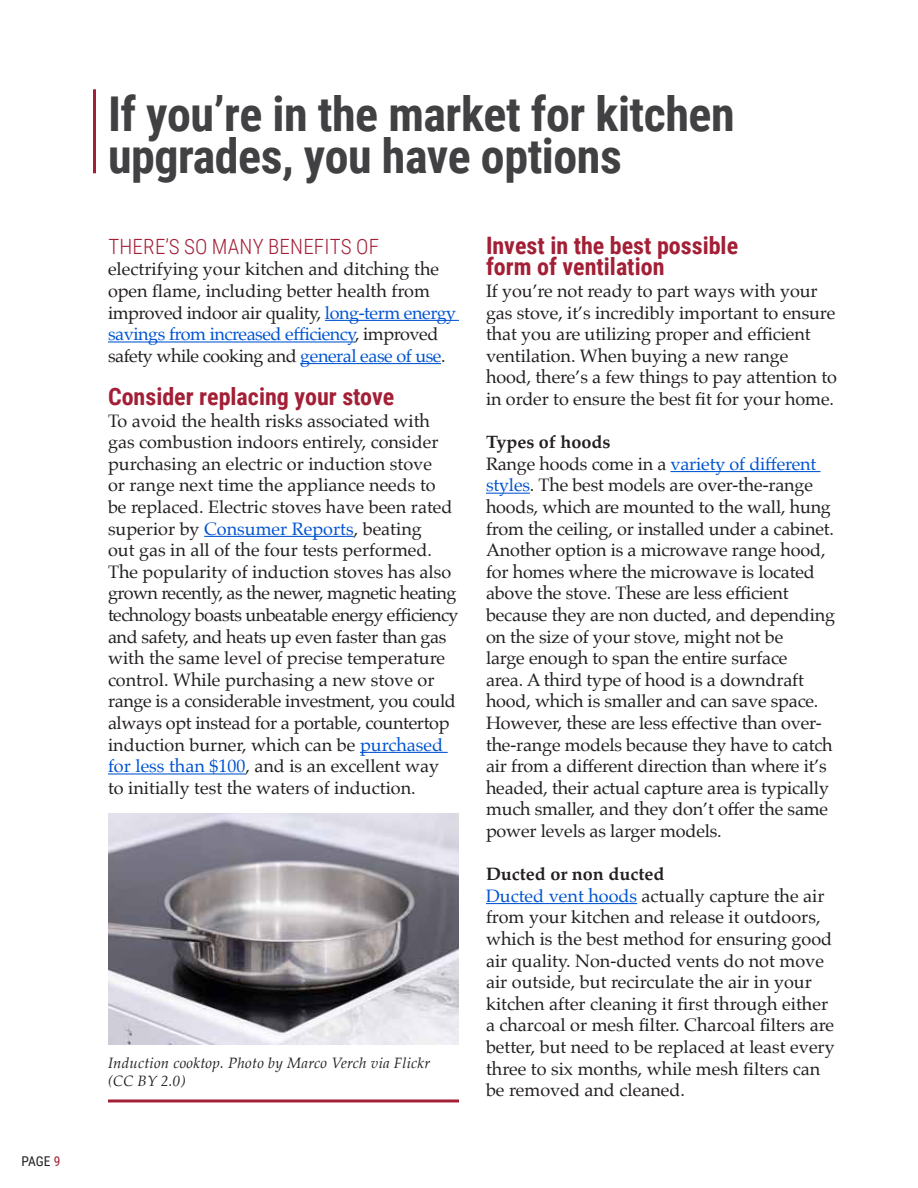
<style>
.page{position:relative;width:918px;height:1188px;background:#fff}
.page>*{position:absolute;margin:0;border:0;box-sizing:border-box;transform-origin:0 0}
.t1{font:700 48px/42px "Roboto Condensed";letter-spacing:-.01em;color:#414042}
.t2{font:700 24px/21.6px "Roboto Condensed";color:#a31f36}
.t3{font:300 21px "Roboto Condensed";letter-spacing:.01em;color:#a31f36}
.t4{font:18px/21.6px "Palatino";letter-spacing:-.005em;color:#231f20}
.t5{font:18px/21.6px "Palatino";letter-spacing:-.025em;color:#231f20}
.t6{font:italic 15px/18px "Palatino";letter-spacing:.015em;color:#231f20}
.t7{font:13.5px "Roboto Condensed";color:#231f20}
.s1{color:#a31f36}
.s2{color:#0054d1}
.s3{font-weight:700}
</style>
<div class="page">
<hr style="left:93px;top:89px;width:3px;height:84px;background:#a31f36">
<hr style="left:325px;top:320px;width:134px;height:1px;background:#0054d1">
<hr style="left:108px;top:341px;width:247px;height:2px;background:#0054d1">
<hr style="left:300px;top:363px;width:141px;height:1px;background:#0054d1">
<hr style="left:204px;top:536px;width:150px;height:1px;background:#0054d1">
<hr style="left:360px;top:752px;width:88px;height:1px;background:#0054d1">
<hr style="left:108px;top:773px;width:137px;height:2px;background:#0054d1">
<hr style="left:670px;top:471px;width:151px;height:1px;background:#0054d1">
<hr style="left:486px;top:493px;width:44px;height:1px;background:#0054d1">
<hr style="left:486px;top:903px;width:151px;height:1px;background:#0054d1">
<img style="left:108px;top:813px;width:351px;height:232px">
<hr style="left:108px;top:1099px;width:351px;height:3px;background:#a31f36">
<p class="t7" style="left:22px;top:1152px;width:40px">PAGE <span class="s1">9</span></p>
<h1 class="t1" style="left:108px;top:91px;width:628px">If you’re in the market for kitchen upgrades, you have options</h1>
<p class="t3" style="left:108px;top:232px;width:272px">THERE’S SO MANY BENEFITS OF</p>
<p class="t5" style="left:108px;top:258px;width:350px">electrifying your kitchen and ditching the open flame, including better health from improved indoor air quality, <span class="s2">long-term energy savings from increased efficiency</span>, improved safety while cooking and <span class="s2">general ease of use</span>.</p>
<h2 class="t2" style="left:108px;top:385px;width:288px">Consider replacing your stove</h2>
<p class="t4" style="left:108px;top:410px;width:352px">To avoid the health risks associated with gas combustion indoors entirely, consider purchasing an electric or induction stove<br>or range next time the appliance needs to be replaced. Electric stoves have been rated superior by <span class="s2">Consumer Reports</span>, beating<br>out gas in all of the four tests performed.<br>The popularity of induction stoves has also grown recently, as the newer, magnetic heating technology boasts unbeatable energy efficiency and safety, and heats up even faster than gas with the same level of precise temperature control. While purchasing a new stove or range is a considerable investment, you could always opt instead for a portable, countertop induction burner, which can be <span class="s2">purchased for less than $100</span>, and is an excellent way to initially test the waters of induction.</p>
<p class="t6" style="left:108px;top:1054px;width:324px">Induction cooktop. Photo by Marco Verch via Flickr (CC BY 2.0)</p>
<h2 class="t2" style="left:486px;top:234px;width:254px">Invest in the best possible form of ventilation</h2>
<p class="t4" style="left:486px;top:280px;width:352px">If you’re not ready to part ways with your gas stove, it’s incredibly important to ensure that you are utilizing proper and efficient ventilation. When buying a new range hood, there’s a few things to pay attention to in order to ensure the best fit for your home.</p>
<p class="t4" style="left:486px;top:431px;width:351px"><span class="s3">Types of hoods<br></span>Range hoods come in a <span class="s2">variety of different styles</span>. The best models are over-the-range hoods, which are mounted to the wall, hung from the ceiling, or installed under a cabinet.<br>Another option is a microwave range hood, for homes where the microwave is located above the stove. These are less efficient because they are non ducted, and depending on the size of your stove, might not be<br>large enough to span the entire surface<br>area. A third type of hood is a downdraft hood, which is smaller and can save space.<br>However, these are less effective than over&shy;the-range models because they have to catch air from a different direction than where it’s headed, their actual capture area is typically much smaller, and they don’t offer the same power levels as larger models.</p>
<p class="t4" style="left:486px;top:863px;width:350px"><span class="s3">Ducted or non ducted<br></span><span class="s2">Ducted vent hoods</span> actually capture the air from your kitchen and release it outdoors, which is the best method for ensuring good air quality. Non-ducted vents do not move air outside, but recirculate the air in your kitchen after cleaning it first through either a charcoal or mesh filter. Charcoal filters are better, but need to be replaced at least every three to six months, while mesh filters can be removed and cleaned.</p>
</div>
